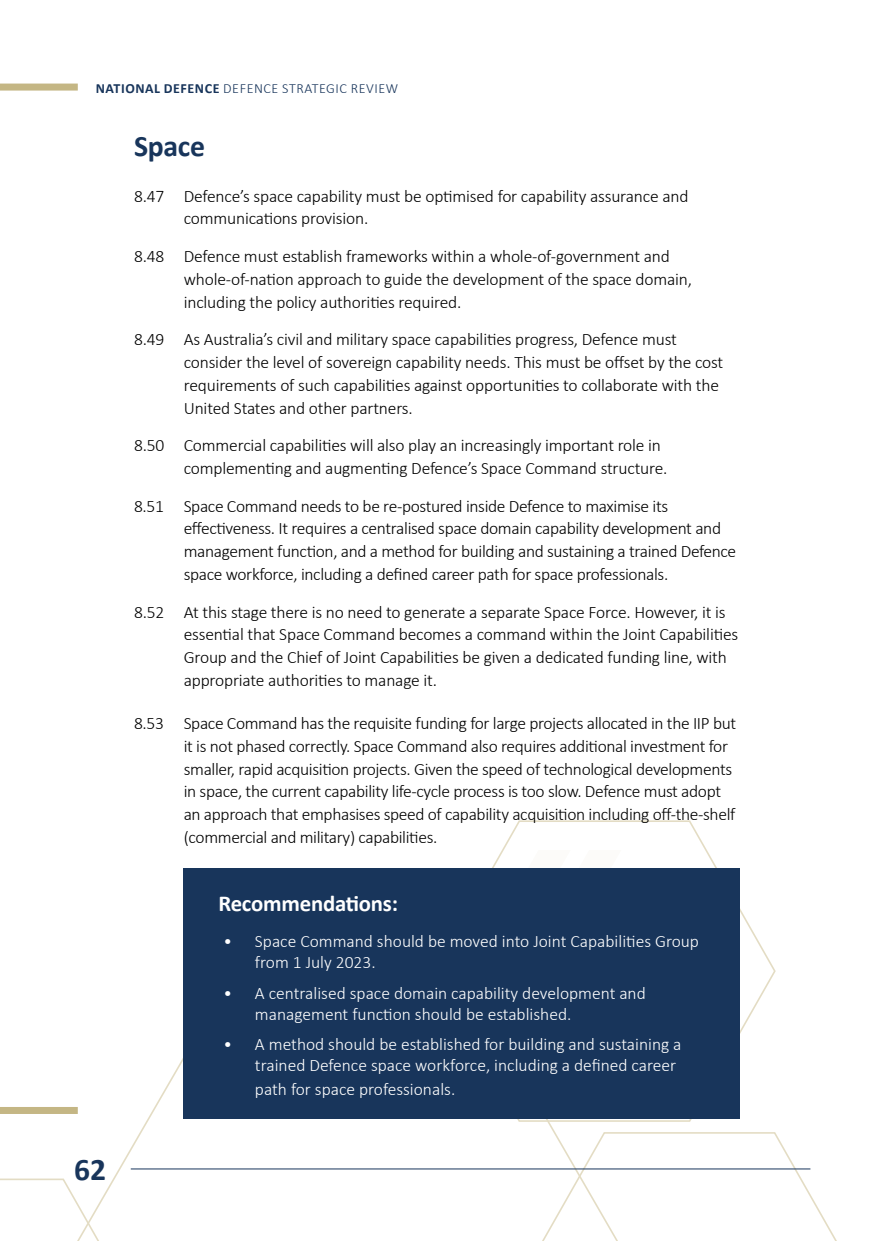
<style>
.page{position:relative;width:874px;height:1241px;background:#fff}
.page>*{position:absolute;margin:0;border:0;box-sizing:border-box;transform-origin:0 0}
.t1{font:700 31.5px "Calibri";color:#18355b}
.Heading_2{font:700 29.75px "Calibri";letter-spacing:-.01em;color:#18355b}
.Recommendation_Head{font:700 22.75px "Calibri";letter-spacing:-.01em;color:#fff}
.Numbered_Para_Style{font:300 17.5px/22.8px "Calibri";letter-spacing:-.02em;color:#000}
.t2{font:300 17.5px/21px "Calibri";color:#fff}
.t3{font:300 14px "Calibri";letter-spacing:.04em;color:#18355b}
.s1{font-weight:700}
</style>
<div class="page">
<svg style="left:502px;top:820px;width:274px;height:302px"></svg>
<svg style="left:52px;top:1026px;width:591px;height:150px"></svg>
<svg style="left:0;top:1176px;width:117px;height:64px"></svg>
<svg style="left:517px;top:1130px;width:319px;height:110px"></svg>
<svg style="left:492px;top:849px;width:129px;height:19px"></svg>
<hr style="left:131px;top:1168px;width:679px;height:1px;background:#18355b">
<div style="left:0;top:1106px;width:78px;height:7px;background:#c4b684"></div>
<div style="left:0;top:84px;width:78px;height:7px;background:#c4b684"></div>
<div style="left:184px;top:868px;width:555px;height:68px;background:#18355b"></div>
<div style="left:184px;top:908px;width:555px;height:83px;background:#18355b"></div>
<div style="left:184px;top:960px;width:555px;height:83px;background:#18355b"></div>
<div style="left:184px;top:1012px;width:555px;height:106px;background:#18355b"></div>
<p class="t3" style="left:96px;top:79px;width:304px"><span class="s1">NATIONAL DEFENCE</span> DEFENCE STRATEGIC REVIEW</p>
<h2 class="Heading_2" style="left:134px;top:125px;width:72px">Space</h2>
<p class="Numbered_Para_Style" style="left:184px;top:184px;width:506px;text-indent:-50px">8.47 Defence’s space capability must be optimised for capability assurance and communications provision.</p>
<p class="Numbered_Para_Style" style="left:184px;top:244px;width:509px;text-indent:-50px">8.48 Defence must establish frameworks within a whole-of-government and whole-of-nation approach to guide the development of the space domain, including the policy authorities required.</p>
<p class="Numbered_Para_Style" style="left:184px;top:328px;width:541px;text-indent:-50px">8.49 As Australia’s civil and military space capabilities progress, Defence must consider the level of sovereign capability needs. This must be offset by the cost requirements of such capabilities against opportunities to collaborate with the United States and other partners.</p>
<p class="Numbered_Para_Style" style="left:184px;top:434px;width:485px;text-indent:-50px">8.50 Commercial capabilities will also play an increasingly important role in complementing and augmenting Defence’s Space Command structure.</p>
<p class="Numbered_Para_Style" style="left:184px;top:494px;width:553px;text-indent:-50px">8.51 Space Command needs to be re-postured inside Defence to maximise its effectiveness. It requires a centralised space domain capability development and management function, and a method for building and sustaining a trained Defence space workforce, including a defined career path for space professionals.</p>
<p class="Numbered_Para_Style" style="left:184px;top:600px;width:555px;text-indent:-50px">8.52 At this stage there is no need to generate a separate Space Force. However, it is essential that Space Command becomes a command within the Joint Capabilities Group and the Chief of Joint Capabilities be given a dedicated funding line, with appropriate authorities to manage it.</p>
<p class="Numbered_Para_Style" style="left:184px;top:711px;width:554px;text-indent:-50px">8.53 Space Command has the requisite funding for large projects allocated in the IIP but it is not phased correctly. Space Command also requires additional investment for smaller, rapid acquisition projects. Given the speed of technological developments in space, the current capability life-cycle process is too slow. Defence must adopt an approach that emphasises speed of capability acquisition including off-the-shelf (commercial and military) capabilities.</p>
<h1 class="t1" style="left:74px;top:1147px;width:33px">62</h1>
<p class="Recommendation_Head" style="left:218px;top:886px;width:181px">Recommendations:</p>
<p class="t2" style="left:255px;top:929px;width:445px;text-indent:-32px">• Space Command should be moved into Joint Capabilities Group from 1 July 2023.</p>
<p class="t2" style="left:255px;top:981px;width:392px;text-indent:-32px">• A centralised space domain capability development and management function should be established.</p>
<p class="t2" style="left:255px;top:1033px;width:428px;text-indent:-32px">• A method should be established for building and sustaining a trained Defence space workforce, including a defined career</p>
<p class="t2" style="left:255px;top:1077px;width:202px">path for space professionals.</p>
</div>
